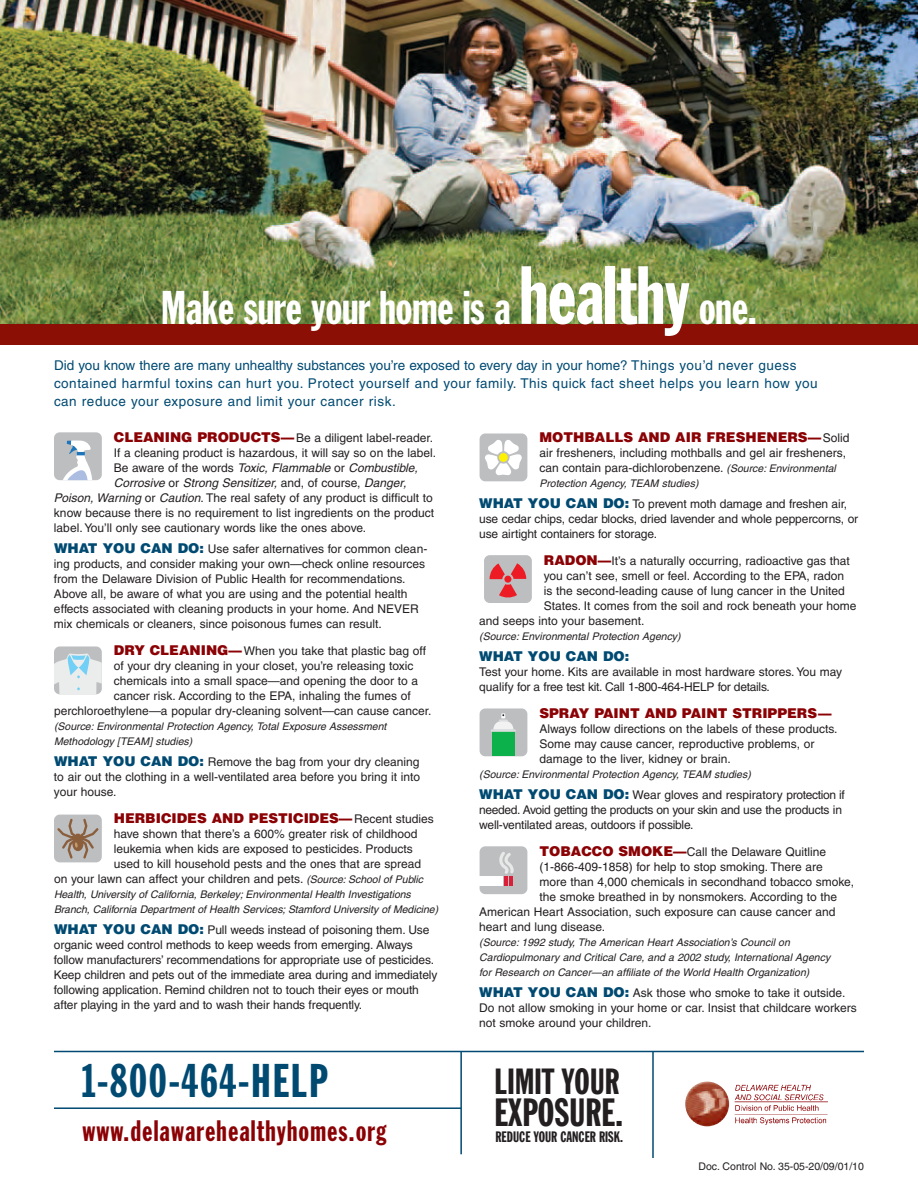
<style>
.page{position:relative;width:918px;height:1188px;background:#fff}
.page>*{position:absolute;margin:0;border:0;box-sizing:border-box;transform-origin:0 0}
.t1{font:46.5px "Franklin Gothic Extra Cond";letter-spacing:-.01em;color:#fff}
.t2{font:46.5px "Franklin Gothic Extra Cond";letter-spacing:.04em;color:#004a72}
.t3{font:38.7px "Franklin Gothic Extra Cond";letter-spacing:.01em;color:#231f20}
.t4{font:35.85px "Franklin Gothic Extra Cond";letter-spacing:.01em;color:#231f20}
.t5{font:29.1px "Franklin Gothic Extra Cond";letter-spacing:.04em;color:#8b0205}
.t6{font:14.85px "Franklin Gothic Extra Cond";color:#231f20}
.t7{font:13.5px/18px "Helvetica";letter-spacing:.04em;color:#004a72}
.t8{font:900 13.5px "Helvetica";color:#8b0205}
.t9{font:900 13.5px "Helvetica";color:#004a72}
.t10{font:12px/15px "Helvetica";color:#231f20}
.t11{font:italic 12px "Helvetica";color:#231f20}
.t12{font:italic 10.5px/15px "Helvetica";color:#231f20}
.t13{font:10.5px "Helvetica";color:#231f20}
.s1{font-size:81px}
.s2{font-weight:900;font-size:13.5px;color:#8b0205}
.s3{font-style:normal}
.s4{font-style:italic}
.s5{font-weight:900;font-size:13.5px;color:#004a72}
.s6{font-weight:400;font-size:12px;color:#231f20}
.s7{font-style:italic;font-size:10.5px}
</style>
<div class="page">
<img style="left:734px;top:1084px;width:94px;height:41px">
<hr style="left:54px;top:1051px;width:810px;height:1px;background:#004a72">
<hr style="left:54px;top:1107px;width:407px;height:2px;background:#004a72">
<hr style="left:460px;top:1052px;width:2px;height:102px;background:#004a72">
<hr style="left:652px;top:1052px;width:2px;height:106px;background:#004a72">
<img style="left:685px;top:1082px;width:44px;height:44px;border-radius:50%">
<div style="left:54px;top:432px;width:48px;height:48px;background:#bcbec0;border-radius:6px"></div>
<svg style="left:63px;top:440px;width:29px;height:40px"></svg>
<div style="left:480px;top:433px;width:47px;height:48px;background:#bcbec0;border-radius:6px"></div>
<svg style="left:485px;top:440px;width:37px;height:35px"></svg>
<div style="left:499px;top:453px;width:9px;height:9px;background:#fff200;border-radius:50%"></div>
<div style="left:484px;top:555px;width:48px;height:48px;background:#bcbec0;border-radius:6px"></div>
<svg style="left:490px;top:563px;width:36px;height:35px"></svg>
<div style="left:480px;top:708px;width:47px;height:48px;background:#bcbec0;border-radius:6px"></div>
<svg style="left:493px;top:713px;width:20px;height:16px"></svg>
<div style="left:492px;top:732px;width:23px;height:24px;background:#0cb14b"></div>
<hr style="left:491px;top:729px;width:25px;height:3px;background:#dcddde">
<div style="left:480px;top:846px;width:47px;height:48px;background:#bcbec0;border-radius:6px"></div>
<div style="left:480px;top:876px;width:23px;height:10px;background:#fff"></div>
<hr style="left:504px;top:876px;width:4px;height:10px;background:#da2038">
<hr style="left:509px;top:876px;width:4px;height:10px;background:#da2038">
<svg style="left:499px;top:852px;width:15px;height:22px"></svg>
<div style="left:54px;top:646px;width:48px;height:48px;background:#bcbec0;border-radius:6px"></div>
<svg style="left:54px;top:653px;width:48px;height:41px"></svg>
<div style="left:54px;top:815px;width:48px;height:47px;background:#bcbec0;border-radius:6px"></div>
<svg style="left:57px;top:818px;width:42px;height:41px"></svg>
<img style="left:0;top:0;width:918px;height:324px">
<div style="left:0;top:324px;width:918px;height:20px;background:#8c0f05"></div>
<h1 class="t1" style="left:161px;top:291px;width:597px">Make sure your home is a <span class="s1">healthy</span> one.</h1>
<p class="t7" style="left:54px;top:358px;width:765px">Did you know there are many unhealthy substances you’re exposed to every day in your home? Things you’d never guess contained harmful toxins can hurt you. Protect yourself and your family. This quick fact sheet helps you learn how you can reduce your exposure and limit your cancer risk.</p>
<p class="t10" style="left:114px;top:432px;width:321px"><span class="s2">CLEANING PRODUCTS—</span>Be a diligent label-reader.</p>
<p class="t10" style="left:114px;top:447px;width:324px">If a cleaning product is hazardous, it will say so on the label.</p>
<p class="t11" style="left:114px;top:463px;width:308px"><span class="s3">B e a w a r e o f t h e w o r d s</span> Toxic, Flammable <span class="s3">o r</span> Combustible,</p>
<p class="t11" style="left:114px;top:478px;width:296px">Corrosive <span class="s3">o r</span> Strong Sensitizer, <span class="s3">a n d , o f c o u r s e ,</span> Danger,</p>
<p class="t10" style="left:54px;top:492px;width:380px"><span class="s4">Poison, Warning</span>or <span class="s4">Caution</span>. The real safety of any product is difficult to</p>
<p class="t10" style="left:54px;top:507px;width:382px">know because there is no requirement to list ingredients on the product</p>
<p class="t10" style="left:54px;top:522px;width:314px">label. You’ll only see cautionary words like the ones above.</p>
<p class="t10" style="left:54px;top:543px;width:375px"><span class="s5">WHAT YOU CAN DO:</span> Use safer alternatives for common clean&shy;ing products, and consider making your own—check online resources from the Delaware Division of Public Health for recommendations.<br>Above all, be aware of what you are using and the potential health effects associated with cleaning products in your home. And NEVER mix chemicals or cleaners, since poisonous fumes can result.</p>
<p class="t10" style="left:114px;top:645px;width:314px"><span class="s2">DRY CLEANING—</span>When you take that plastic bag off</p>
<p class="t10" style="left:114px;top:660px;width:301px">of your dry cleaning in your closet, you’re releasing toxic</p>
<p class="t10" style="left:114px;top:675px;width:306px">chemicals into a small space—and opening the door to a</p>
<p class="t10" style="left:114px;top:690px;width:299px">cancer risk. According to the EPA, inhaling the fumes of</p>
<p class="t10" style="left:54px;top:705px;width:379px">perchloroethylene—a popular dry-cleaning solvent—can cause cancer.</p>
<p class="t12" style="left:54px;top:720px;width:336px">(Source:Environmental Protection Agency,Total Exposure Assessment<br>Methodology [TEAM] studies)</p>
<p class="t10" style="left:54px;top:756px;width:368px;text-align:justify"><span class="s5">WHAT YOU CAN DO:</span> Remove the bag from your dry cleaning to air out the clothing in a well-ventilated area before you bring it into your house.</p>
<p class="t8" style="left:114px;top:813px;width:322px">HERBICIDES AND PESTICIDES—<span class="s6">Recent studies</span></p>
<p class="t10" style="left:114px;top:828px;width:305px">have shown that there’s a 600% greater risk of childhood</p>
<p class="t10" style="left:114px;top:843px;width:300px">leukemia when kids are exposed to pesticides. Products</p>
<p class="t10" style="left:114px;top:858px;width:309px">used to kill household pests and the ones that are spread</p>
<p class="t10" style="left:54px;top:873px;width:373px">on your lawn can affect your children and pets. <span class="s7">(Source:School of Public</span></p>
<p class="t12" style="left:54px;top:888px;width:388px">Health, University of California, Berkeley;Environmental Health Investigations<br>Branch, California Department of Health Services;Stamford University of Medicine)</p>
<p class="t10" style="left:54px;top:924px;width:385px"><span class="s5">WHAT YOU CAN DO:</span> Pull weeds instead of poisoning them. Use organic weed control methods to keep weeds from emerging. Always follow manufacturers’ recommendations for appropriate use of pesticides.<br>Keep children and pets out of the immediate area during and immediately following application. Remind children not to touch their eyes or mouth after playing in the yard and to wash their hands frequently.</p>
<h1 class="t2" style="left:82px;top:1064px;width:246px">1-800-464-HELP</h1>
<h3 class="t5" style="left:82px;top:1120px;width:305px">www.delawarehealthyhomes.org</h3>
<p class="t8" style="left:539px;top:432px;width:312px">MOTHBALLS AND AIR FRESHENERS—<span class="s6">Solid</span></p>
<p class="t10" style="left:539px;top:447px;width:308px">air fresheners, including mothballs and gel air fresheners, can contain para-dichlorobenzene. <span class="s7">(Source:Environmental</span></p>
<p class="t12" style="left:539px;top:477px;width:163px">Protection Agency,TEAM studies)</p>
<p class="t10" style="left:479px;top:498px;width:381px"><span class="s5">WHAT YOU CAN DO:</span> To prevent moth damage and freshen air, use cedar chips, cedar blocks, dried lavender and whole peppercorns, or use airtight containers for storage.</p>
<p class="t10" style="left:544px;top:555px;width:307px"><span class="s2">RADON—</span>It’s a naturally occurring, radioactive gas that</p>
<p class="t10" style="left:544px;top:570px;width:302px">you can’t see, smell or feel. According to the EPA, radon</p>
<p class="t10" style="left:544px;top:585px;width:303px">is the second-leading cause of lung cancer in the United</p>
<p class="t10" style="left:544px;top:600px;width:314px">States. It comes from the soil and rock beneath your home</p>
<p class="t10" style="left:479px;top:615px;width:167px">and seeps into your basement.</p>
<p class="t12" style="left:479px;top:630px;width:205px">(Source:Environmental Protection Agency)</p>
<p class="t9" style="left:479px;top:651px;width:152px">WHAT YOU CAN DO:</p>
<p class="t10" style="left:479px;top:666px;width:364px">Test your home. Kits are available in most hardware stores. You may qualify for a free test kit. Call 1-800-464-HELP for details.</p>
<p class="t8" style="left:539px;top:708px;width:294px">SPRAY PAINT AND PAINT STRIPPERS—</p>
<p class="t10" style="left:539px;top:723px;width:300px">Always follow directions on the labels of these products.<br>Some may cause cancer, reproductive problems, or damage to the liver, kidney or brain.</p>
<p class="t12" style="left:479px;top:768px;width:275px">(Source:Environmental Protection Agency,TEAM studies)</p>
<p class="t10" style="left:479px;top:789px;width:367px"><span class="s5">WHAT YOU CAN DO:</span> Wear gloves and respiratory protection if needed. Avoid getting the products on your skin and use the products in well-ventilated areas, outdoors if possible.</p>
<p class="t10" style="left:539px;top:846px;width:288px"><span class="s2">TOBACCO SMOKE—</span>Call the Delaware Quitline</p>
<p class="t10" style="left:539px;top:861px;width:285px">(1-866-409-1858) for help to stop smoking. There are</p>
<p class="t10" style="left:539px;top:876px;width:316px">more than 4,000 chemicals in secondhand tobacco smoke,</p>
<p class="t10" style="left:539px;top:891px;width:299px">the smoke breathed in by nonsmokers. According to the</p>
<p class="t10" style="left:479px;top:906px;width:358px">American Heart Association, such exposure can cause cancer and</p>
<p class="t10" style="left:479px;top:921px;width:128px">heart and lung disease.</p>
<p class="t12" style="left:479px;top:936px;width:353px">(Source:1992 study,The American Heart Association’s Council on<br>Cardiopulmonary and Critical Care, and a 2002 study, International Agency for Research on Cancer—an affiliate of the World Health Organization)</p>
<p class="t10" style="left:479px;top:987px;width:379px"><span class="s5">WHAT YOU CAN DO:</span> Ask those who smoke to take it outside.<br>Do not allow smoking in your home or car. Insist that childcare workers not smoke around your children.</p>
<h3 class="t4" style="left:495px;top:1069px;width:126px">LIMIT YOUR</h3>
<h2 class="t3" style="left:495px;top:1098px;width:130px">EXPOSURE.</h2>
<p class="t6" style="left:496px;top:1131px;width:129px">REDUCE YOUR CANCER RISK.</p>
<p class="t13" style="left:698px;top:1162px;width:167px">Doc. Control No. 35-05-20/09/01/10</p>
</div>
